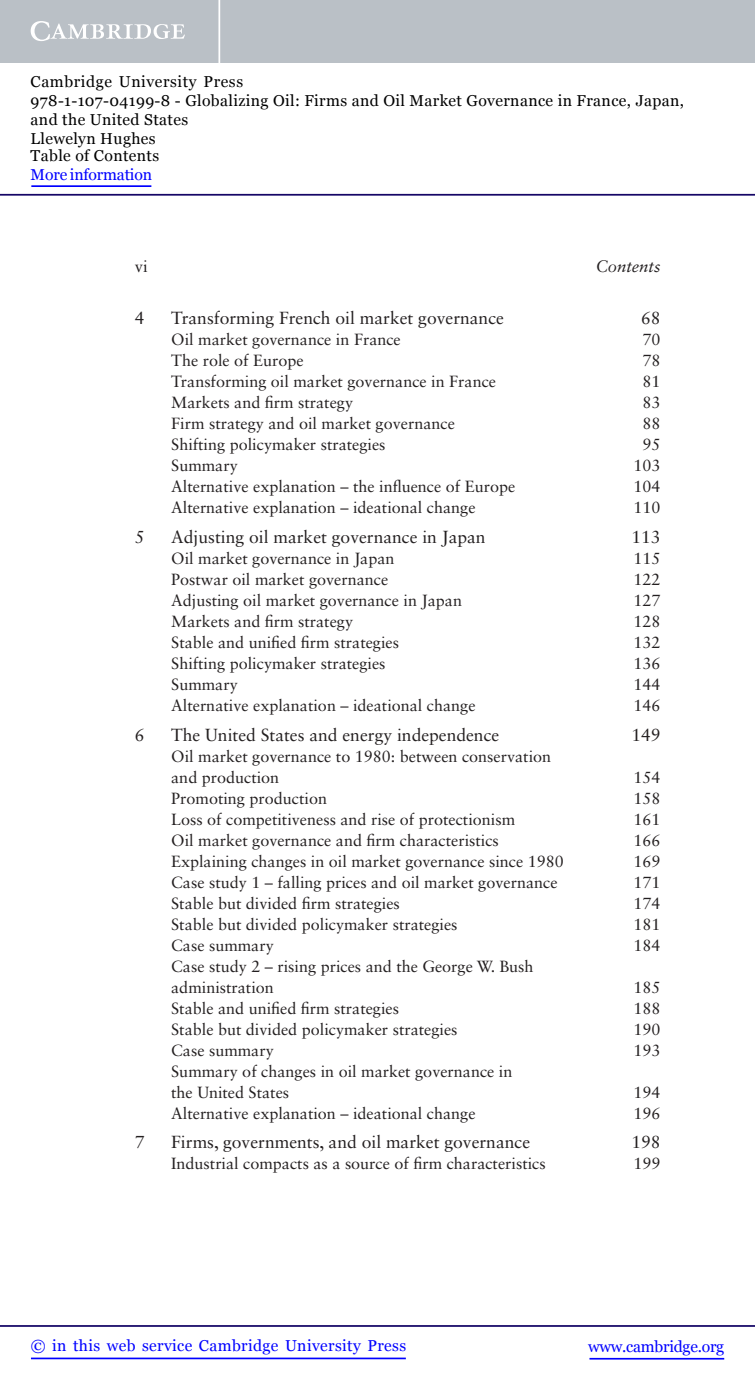
<style>
.page{position:relative;width:755px;height:1385px;background:#fff}
.page>*{position:absolute;margin:0;border:0;box-sizing:border-box;transform-origin:0 0}
.t1{font:17.5px "Sabon LT Std";color:#231f20}
.t2{font:italic 16.62px "Sabon LT Std";color:#231f20}
.t3{font:16.62px "Sabon LT Std";color:#231f20}
.t4{font:16.1px/21px "Sabon LT Std";color:#231f20}
.t5{font:15.75px/18.6px "Georgia";letter-spacing:.025em;color:#000}
.t6{font:15.75px "Georgia";letter-spacing:.025em;color:#00f}
.t7{font:15.75px "Georgia";letter-spacing:-.015em;color:#00f}
.t8{font:15.75px "Georgia";letter-spacing:-.01em;color:#00f}
</style>
<div class="page">
<hr style="left:589px;top:1358px;width:134px;height:1px;background:#00f">
<hr style="left:0;top:1325px;width:754px;height:2px;background:#150666">
<hr style="left:31px;top:1357px;width:374px;height:2px;background:#00f">
<div style="left:0;top:0;width:754px;height:63px;background:#bac0c6"></div>
<svg style="left:31px;top:21px;width:154px;height:20px"></svg>
<hr style="left:218px;top:0;width:2px;height:63px;background:#fff">
<hr style="left:0;top:194px;width:754px;height:2px;background:#150666">
<hr style="left:31px;top:185px;width:120px;height:2px;background:#00f">
<p class="t5" style="left:31px;top:72px;width:654px">Cambridge University Press<br>978-1-107-04199-8 - Globalizing Oil: Firms and Oil Market Governance in France, Japan, and the United States<br>Llewelyn Hughes<br>Table of Contents</p>
<p class="t8" style="left:31px;top:166px;width:123px">More information</p>
<p class="t3" style="left:135px;top:259px;width:14px">vi</p>
<p class="t2" style="left:595px;top:259px;width:66px">Contents</p>
<p class="t1" style="left:135px;top:311px;width:11px">4</p>
<p class="t1" style="left:171px;top:311px;width:334px">Transforming French oil market governance</p>
<p class="t1" style="left:640px;top:311px;width:21px">68</p>
<p class="t4" style="left:171px;top:330px;width:231px">Oil market governance in France</p>
<p class="t4" style="left:642px;top:330px;width:20px">70</p>
<p class="t4" style="left:171px;top:351px;width:134px">The role of Europe</p>
<p class="t4" style="left:642px;top:351px;width:20px">78</p>
<p class="t4" style="left:171px;top:372px;width:326px">Transforming oil market governance in France</p>
<p class="t4" style="left:642px;top:372px;width:20px">81</p>
<p class="t4" style="left:171px;top:393px;width:183px">Markets and firm strategy</p>
<p class="t4" style="left:642px;top:393px;width:20px">83</p>
<p class="t4" style="left:171px;top:414px;width:285px">Firm strategy and oil market governance</p>
<p class="t4" style="left:642px;top:414px;width:20px">88</p>
<p class="t4" style="left:171px;top:435px;width:216px">Shifting policymaker strategies</p>
<p class="t4" style="left:642px;top:435px;width:20px">95</p>
<p class="t4" style="left:171px;top:456px;width:68px">Summary</p>
<p class="t4" style="left:633px;top:456px;width:29px">103</p>
<p class="t4" style="left:171px;top:477px;width:345px">Alternative explanation – the influence of Europe</p>
<p class="t4" style="left:633px;top:477px;width:29px">104</p>
<p class="t4" style="left:171px;top:498px;width:306px">Alternative explanation – ideational change</p>
<p class="t4" style="left:633px;top:498px;width:29px">110</p>
<p class="t1" style="left:135px;top:530px;width:11px">5</p>
<p class="t1" style="left:171px;top:530px;width:316px">Adjusting oil market governance in Japan</p>
<p class="t1" style="left:631px;top:530px;width:31px">113</p>
<p class="t4" style="left:171px;top:549px;width:225px">Oil market governance in Japan</p>
<p class="t4" style="left:633px;top:549px;width:29px">115</p>
<p class="t4" style="left:171px;top:570px;width:218px">Postwar oil market governance</p>
<p class="t4" style="left:633px;top:570px;width:29px">122</p>
<p class="t4" style="left:171px;top:591px;width:292px">Adjusting oil market governance in Japan</p>
<p class="t4" style="left:633px;top:591px;width:29px">127</p>
<p class="t4" style="left:171px;top:612px;width:183px">Markets and firm strategy</p>
<p class="t4" style="left:633px;top:612px;width:29px">128</p>
<p class="t4" style="left:171px;top:633px;width:229px">Stable and unified firm strategies</p>
<p class="t4" style="left:633px;top:633px;width:29px">132</p>
<p class="t4" style="left:171px;top:654px;width:216px">Shifting policymaker strategies</p>
<p class="t4" style="left:633px;top:654px;width:29px">136</p>
<p class="t4" style="left:171px;top:675px;width:68px">Summary</p>
<p class="t4" style="left:633px;top:675px;width:29px">144</p>
<p class="t4" style="left:171px;top:696px;width:306px">Alternative explanation – ideational change</p>
<p class="t4" style="left:633px;top:696px;width:29px">146</p>
<p class="t1" style="left:135px;top:727px;width:11px">6</p>
<p class="t1" style="left:171px;top:727px;width:329px">The United States and energy independence</p>
<p class="t1" style="left:631px;top:727px;width:31px">149</p>
<p class="t4" style="left:171px;top:747px;width:381px">Oil market governance to 1980: between conservation and production</p>
<p class="t4" style="left:633px;top:768px;width:29px">154</p>
<p class="t4" style="left:171px;top:789px;width:157px">Promoting production</p>
<p class="t4" style="left:633px;top:789px;width:29px">158</p>
<p class="t4" style="left:171px;top:810px;width:345px">Loss of competitiveness and rise of protectionism</p>
<p class="t4" style="left:633px;top:810px;width:29px">161</p>
<p class="t4" style="left:171px;top:831px;width:329px">Oil market governance and firm characteristics</p>
<p class="t4" style="left:633px;top:831px;width:29px">166</p>
<p class="t4" style="left:171px;top:852px;width:394px">Explaining changes in oil market governance since 1980</p>
<p class="t4" style="left:633px;top:852px;width:29px">169</p>
<p class="t4" style="left:171px;top:873px;width:387px">Case study 1 – falling prices and oil market governance</p>
<p class="t4" style="left:633px;top:873px;width:29px">171</p>
<p class="t4" style="left:171px;top:894px;width:230px">Stable but divided firm strategies</p>
<p class="t4" style="left:633px;top:894px;width:29px">174</p>
<p class="t4" style="left:171px;top:915px;width:288px">Stable but divided policymaker strategies</p>
<p class="t4" style="left:633px;top:915px;width:29px">181</p>
<p class="t4" style="left:171px;top:936px;width:104px">Case summary</p>
<p class="t4" style="left:633px;top:936px;width:29px">184</p>
<p class="t4" style="left:171px;top:957px;width:363px">Case study 2 – rising prices and the George W. Bush administration</p>
<p class="t4" style="left:633px;top:978px;width:29px">185</p>
<p class="t4" style="left:171px;top:999px;width:229px">Stable and unified firm strategies</p>
<p class="t4" style="left:633px;top:999px;width:29px">188</p>
<p class="t4" style="left:171px;top:1020px;width:288px">Stable but divided policymaker strategies</p>
<p class="t4" style="left:633px;top:1020px;width:29px">190</p>
<p class="t4" style="left:171px;top:1041px;width:104px">Case summary</p>
<p class="t4" style="left:633px;top:1041px;width:29px">193</p>
<p class="t4" style="left:171px;top:1062px;width:342px">Summary of changes in oil market governance in the United States</p>
<p class="t4" style="left:633px;top:1083px;width:29px">194</p>
<p class="t4" style="left:171px;top:1104px;width:306px">Alternative explanation – ideational change</p>
<p class="t4" style="left:633px;top:1104px;width:29px">196</p>
<p class="t1" style="left:135px;top:1135px;width:11px">7</p>
<p class="t1" style="left:171px;top:1135px;width:360px">Firms, governments, and oil market governance</p>
<p class="t1" style="left:631px;top:1135px;width:31px">198</p>
<p class="t4" style="left:171px;top:1155px;width:376px">Industrial compacts as a source of firm characteristics</p>
<p class="t4" style="left:633px;top:1155px;width:29px">199</p>
<p class="t6" style="left:31px;top:1337px;width:376px">© in this web service Cambridge University Press</p>
<p class="t7" style="left:587px;top:1337px;width:137px">www.cambridge.org</p>
</div>
